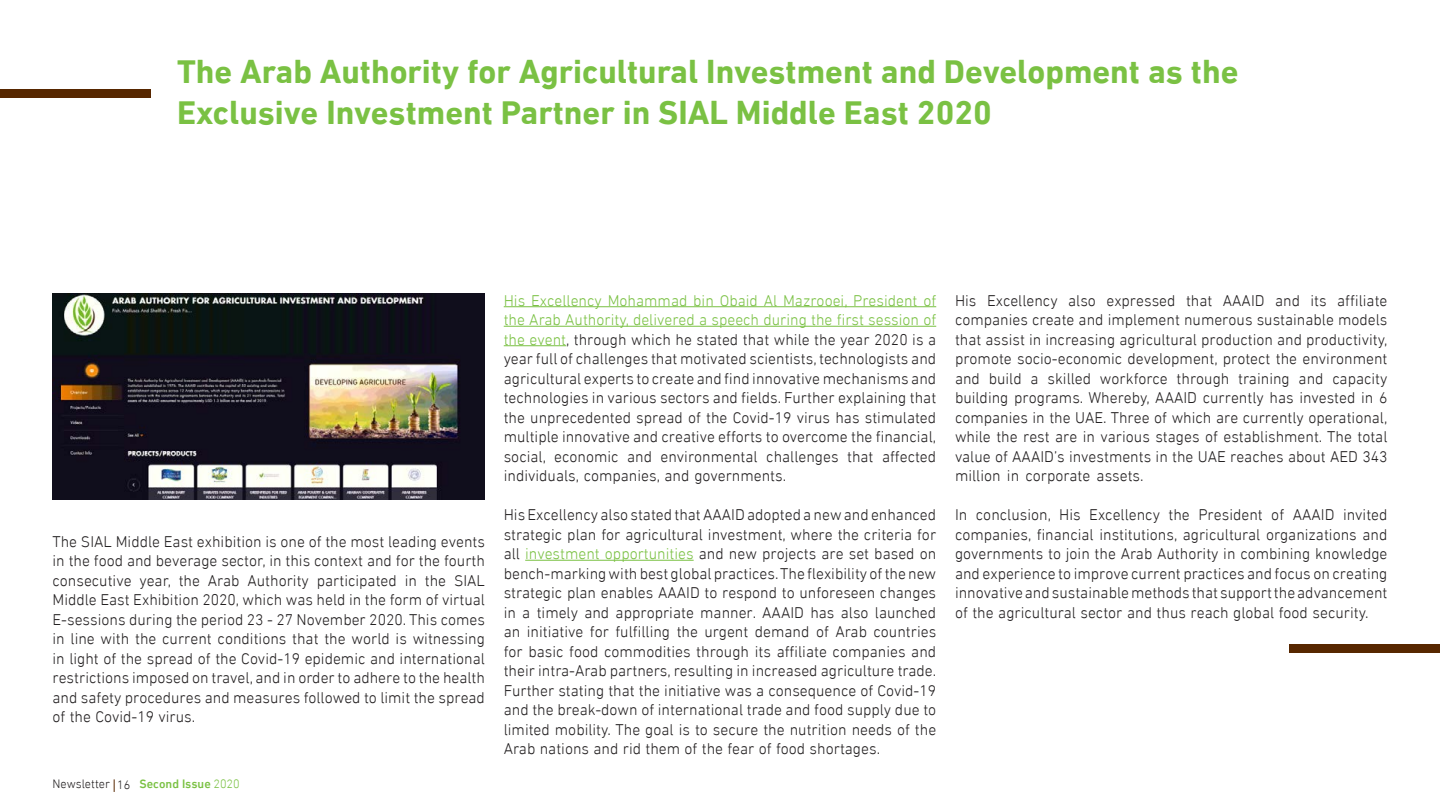
<style>
.page{position:relative;width:1440px;height:810px;background:#fff}
.page>*{position:absolute;margin:0;border:0;box-sizing:border-box;transform-origin:0 0}
.t1{font:700 33.75px/40.5px "DIN Next LTW23";color:#7ac143}
.t2{font:300 15.75px/19.5px "DIN Next LTW23";color:#221f20;text-align:justify}
.t3{font:300 12.38px "DIN Next LTW23";color:#221f20}
.s1{font-weight:500;color:#7ac143}
.s2{color:#7ac143}
</style>
<div class="page">
<svg style="left:114px;top:779px;width:1px;height:13px"></svg>
<div style="left:0;top:89px;width:151px;height:9px;background:#572700"></div>
<div style="left:1289px;top:644px;width:151px;height:8px;background:#572700"></div>
<hr style="left:504px;top:306px;width:432px;height:1px;background:#7ac143">
<hr style="left:504px;top:326px;width:432px;height:1px;background:#7ac143">
<hr style="left:504px;top:345px;width:62px;height:1px;background:#7ac143">
<hr style="left:525px;top:560px;width:169px;height:1px;background:#7ac143">
<img style="left:52px;top:294px;width:433px;height:206px">
<h1 class="t1" style="left:177px;top:51px;width:1063px">The Arab Authority for Agricultural Investment and Development as the<br>Exclusive Investment Partner in SIAL Middle East 2020</h1>
<p class="t2" style="left:52px;top:532px;width:434px">The SIAL Middle East exhibition is one of the most leading events in the food and beverage sector, in this context and for the fourth consecutive year, the Arab Authority participated in the SIAL Middle East Exhibition 2020, which was held in the form of virtual E-sessions during the period 23 - 27 November 2020. This comes in line with the current conditions that the world is witnessing in light of the spread of the Covid-19 epidemic and international restrictions imposed on travel, and in order to adhere to the health and safety procedures and measures followed to limit the spread of the Covid-19 virus.</p>
<p class="t3" style="left:53px;top:776px;width:189px">Newsletter 16 <span class="s1">Second Issue</span> <span class="s2">2020</span></p>
<p class="t2" style="left:504px;top:290px;width:434px"><span class="s2">His Excellency Mohammad bin Obaid Al Mazrooei, President of the Arab Authority, delivered a speech during the first session of the event</span>, through which he stated that while the year 2020 is a year full of challenges that motivated scientists, technologists and agricultural experts to create and find innovative mechanisms and technologies in various sectors and fields. Further explaining that the unprecedented spread of the Covid-19 virus has stimulated multiple innovative and creative efforts to overcome the financial, social, economic and environmental challenges that affected individuals, companies, and governments.</p>
<p class="t2" style="left:504px;top:505px;width:434px">His Excellency also stated that AAAID adopted a new and enhanced strategic plan for agricultural investment, where the criteria for all <span class="s2">investment opportunities</span> and new projects are set based on bench-marking with best global practices. The flexibility of the new strategic plan enables AAAID to respond to unforeseen changes in a timely and appropriate manner. AAAID has also launched an initiative for fulfilling the urgent demand of Arab countries for basic food commodities through its affiliate companies and their intra-Arab partners, resulting in increased agriculture trade.<br>Further stating that the initiative was a consequence of Covid-19 and the break-down of international trade and food supply due to limited mobility. The goal is to secure the nutrition needs of the Arab nations and rid them of the fear of food shortages.</p>
<p class="t2" style="left:955px;top:290px;width:434px">His Excellency also expressed that AAAID and its affiliate companies create and implement numerous sustainable models that assist in increasing agricultural production and productivity, promote socio-economic development, protect the environment and build a skilled workforce through training and capacity building programs. Whereby, AAAID currently has invested in 6 companies in the UAE. Three of which are currently operational, while the rest are in various stages of establishment. The total value of AAAID’s investments in the UAE reaches about AED 343 million in corporate assets.</p>
<p class="t2" style="left:955px;top:505px;width:434px">In conclusion, His Excellency the President of AAAID invited companies, financial institutions, agricultural organizations and governments to join the Arab Authority in combining knowledge and experience to improve current practices and focus on creating innovative and sustainable methods that support the advancement of the agricultural sector and thus reach global food security.</p>
</div>
